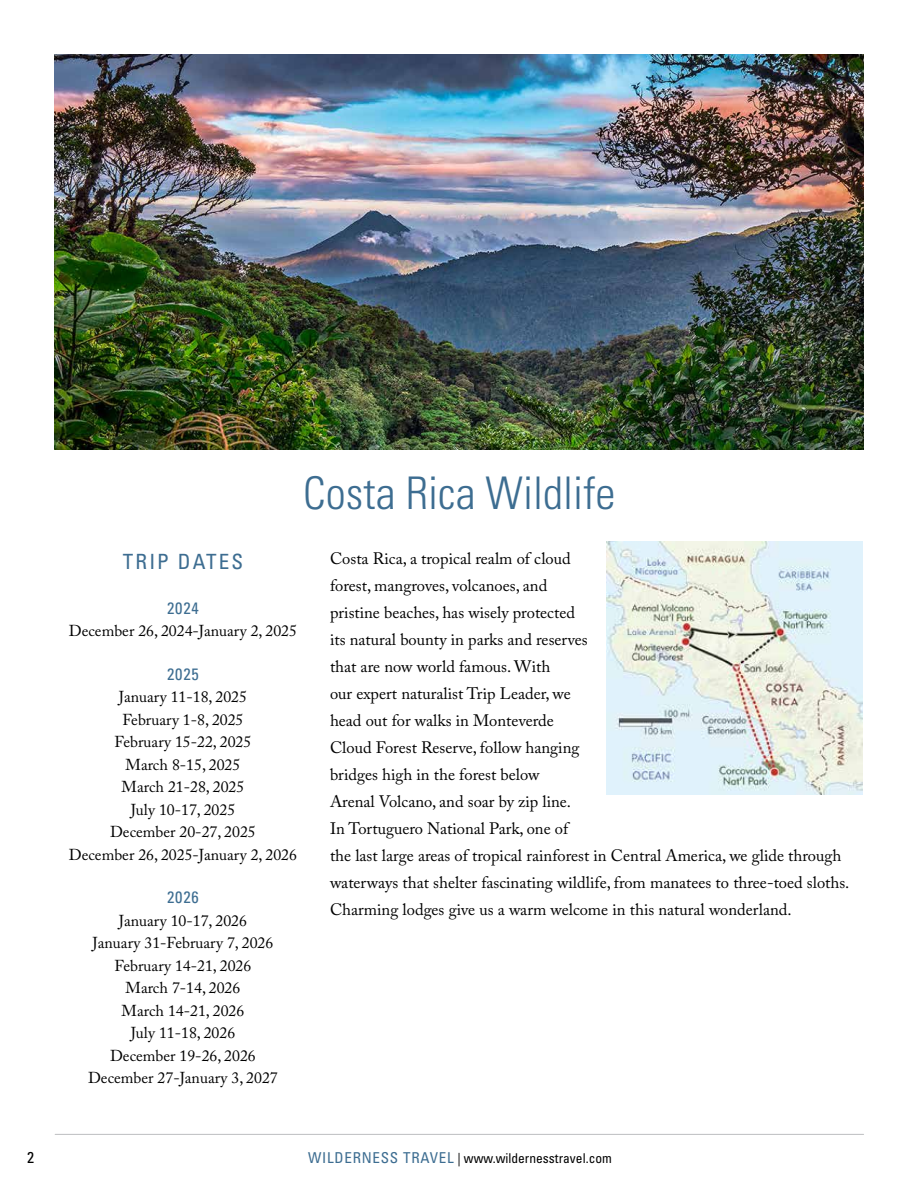
<style>
.page{position:relative;width:918px;height:1188px;background:#fff}
.page>*{position:absolute;margin:0;border:0;box-sizing:border-box;transform-origin:0 0}
.t1{font:300 condensed 45px "Univers LT Std";color:#3d6d91}
.t2{font:condensed 21px "Univers LT Std";letter-spacing:.1em;color:#3d6d91}
.t3{font:16.5px/27px "Adobe Caslon Pro";color:#000}
.t4{font:condensed 16.5px "Univers LT Std";letter-spacing:.05em;color:#3d6d91}
.t5{font:15.75px/22.5px "Adobe Caslon Pro";color:#000;text-align:center}
.t6{font:condensed 15.75px "Univers LT Std";color:#000}
.t7{font:condensed 13.5px "Univers LT Std";color:#000}
.s1{font-size:15px;color:#3d6d91}
</style>
<div class="page">
<hr style="left:55px;top:1134px;width:809px;height:1px;background:#bcbec0">
<img style="left:55px;top:54px;width:809px;height:395px">
<img style="left:606px;top:541px;width:257px;height:254px">
<h1 class="t1" style="left:303px;top:466px;width:314px">Costa Rica Wildlife</h1>
<p class="t2" style="left:123px;top:548px;width:122px">TRIP DATES</p>
<p class="t4" style="left:167px;top:597px;width:33px">2024</p>
<p class="t5" style="left:69px;top:620px;width:230px">December 26, 2024-January 2, 2025</p>
<p class="t4" style="left:167px;top:663px;width:33px">2025</p>
<p class="t5" style="left:69px;top:686px;width:230px">January 11-18, 2025<br>February 1-8, 2025<br>February 15-22, 2025<br>March 8-15, 2025<br>March 21-28, 2025<br>July 10-17, 2025<br>December 20-27, 2025<br>December 26, 2025-January 2, 2026</p>
<p class="t4" style="left:167px;top:887px;width:33px">2026</p>
<p class="t5" style="left:88px;top:909px;width:191px">January 10-17, 2026<br>January 31-February 7, 2026<br>February 14-21, 2026<br>March 7-14, 2026<br>March 14-21, 2026<br>July 11-18, 2026<br>December 19-26, 2026<br>December 27-January 3, 2027</p>
<p class="t3" style="left:330px;top:545px;width:521px">Costa Rica, a tropical realm of cloud<br>forest, mangroves, volcanoes, and<br>pristine beaches, has wisely protected<br>its natural bounty in parks and reserves<br>that are now world famous. With<br>our expert naturalist Trip Leader, we<br>head out for walks in Monteverde<br>Cloud Forest Reserve, follow hanging<br>bridges high in the forest below<br>Arenal Volcano, and soar by zip line.<br>In Tortuguero National Park, one of<br>the last large areas of tropical rainforest in Central America, we glide through waterways that shelter fascinating wildlife, from manatees to three-toed sloths.<br>Charming lodges give us a warm welcome in this natural wonderland.</p>
<p class="t6" style="left:27px;top:1148px;width:8px">2</p>
<p class="t7" style="left:308px;top:1150px;width:305px"><span class="s1">WILDERNESS TRAVEL</span> | www.wildernesstravel.com</p>
</div>
